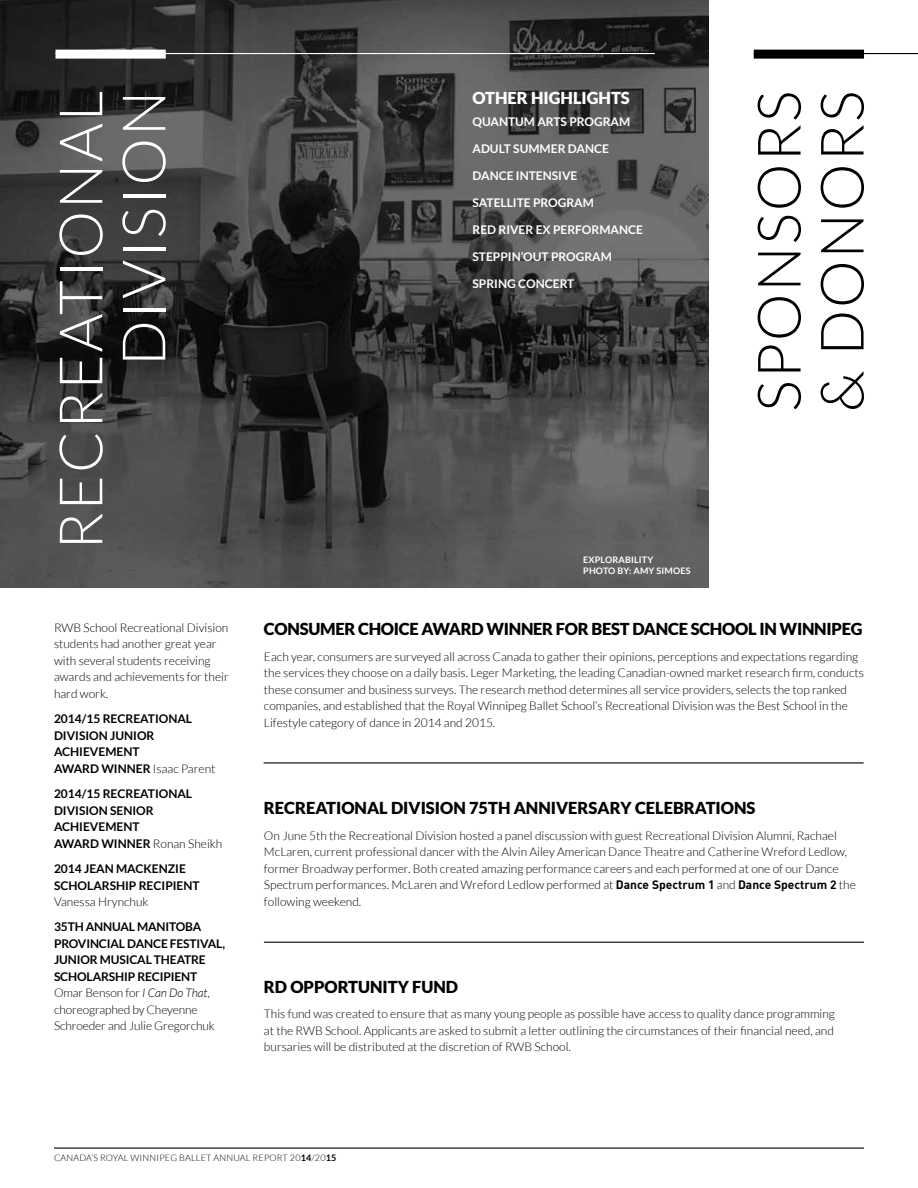
<style>
.page{position:relative;width:918px;height:1188px;background:#fff}
.page>*{position:absolute;margin:0;border:0;box-sizing:border-box;transform-origin:0 0}
.t1{font:300 60px/63px "Lato";letter-spacing:.03em;color:#fff;text-align:right}
.t2{font:300 60px/63px "Lato";letter-spacing:.03em;color:#000}
.t3{font:900 16.5px "Lato";color:#000}
.t4{font:900 16.5px "Lato";color:#fff}
.t5{font:300 12px/16.5px "Lato";color:#000}
.t6{font:700 12px/16.5px "Lato";color:#000}
.t7{font:700 12px "Lato";color:#fff}
.t8{font:300 9px "Lato";letter-spacing:.02em;color:#000}
.t9{font:700 9px/10.8px "Lato";letter-spacing:.02em;color:#fff}
.s1{font-weight:300}
.s2{font-weight:300;font-style:italic}
.s3{font-family:"DIN";font-weight:700}
.s4{font-weight:700}
</style>
<div class="page">
<hr style="left:54px;top:1148px;width:810px;height:1px;background:#000">
<img style="left:0;top:0;width:708px;height:588px">
<div style="left:754px;top:50px;width:110px;height:9px;background:#000"></div>
<hr style="left:754px;top:53px;width:164px;height:1px;background:#000">
<div style="left:56px;top:50px;width:110px;height:9px;background:#fff"></div>
<hr style="left:56px;top:53px;width:599px;height:1px;background:#fff">
<hr style="left:264px;top:762px;width:600px;height:1px;background:#000">
<hr style="left:264px;top:942px;width:600px;height:1px;background:#000">
<h1 class="t1" style="left:50px;top:550px;width:461px;rotate:-90deg">RECREATIONAL<br>DIVISION</h1>
<h2 class="t4" style="left:472px;top:88px;width:159px">OTHER HIGHLIGHTS</h2>
<p class="t7" style="left:472px;top:115px;width:159px">QUANTUM ARTS PROGRAM</p>
<p class="t7" style="left:472px;top:142px;width:138px">ADULT SUMMER DANCE</p>
<p class="t7" style="left:472px;top:169px;width:106px">DANCE INTENSIVE</p>
<p class="t7" style="left:472px;top:196px;width:123px">SATELLITE PROGRAM</p>
<p class="t7" style="left:472px;top:223px;width:172px">RED RIVER EX PERFORMANCE</p>
<p class="t7" style="left:472px;top:250px;width:141px">STEPPIN’OUT PROGRAM</p>
<p class="t7" style="left:472px;top:277px;width:103px">SPRING CONCERT</p>
<p class="t9" style="left:583px;top:555px;width:109px">EXPLORABILITY<br>PHOTO BY: AMY SIMOES</p>
<h1 class="t2" style="left:748px;top:412px;width:323px;rotate:-90deg">SPONSORS &amp; DONORS</h1>
<p class="t5" style="left:54px;top:619px;width:176px">RWB School Recreational Division students had another great year with several students receiving awards and achievements for their hard work.</p>
<p class="t6" style="left:54px;top:710px;width:163px">2014/15 RECREATIONAL<br>DIVISION JUNIOR<br>ACHIEVEMENT<br>AWARD WINNER <span class="s1">Isaac Parent</span></p>
<p class="t6" style="left:54px;top:785px;width:170px">2014/15 RECREATIONAL<br>DIVISION SENIOR<br>ACHIEVEMENT<br>AWARD WINNER <span class="s1">Ronan Sheikh</span></p>
<p class="t6" style="left:54px;top:860px;width:147px">2014 JEAN MACKENZIE<br>SCHOLARSHIP RECIPIENT</p>
<p class="t5" style="left:54px;top:894px;width:96px">Vanessa Hrynchuk</p>
<p class="t6" style="left:54px;top:919px;width:173px">35TH ANNUAL MANITOBA<br>PROVINCIAL DANCE FESTIVAL,<br>JUNIOR MUSICAL THEATRE<br>SCHOLARSHIP RECIPIENT<br><span class="s1">Omar Benson for</span> <span class="s2">I Can Do That</span><span class="s1">, choreographed by Cheyenne<br>Schroeder and Julie Gregorchuk</span></p>
<h2 class="t3" style="left:264px;top:620px;width:600px">CONSUMER CHOICE AWARD WINNER FOR BEST DANCE SCHOOL IN WINNIPEG</h2>
<p class="t5" style="left:264px;top:648px;width:602px">Each year, consumers are surveyed all across Canada to gather their opinions, perceptions and expectations regarding the services they choose on a daily basis. Leger Marketing, the leading Canadian-owned market research firm, conducts these consumer and business surveys. The research method determines all service providers, selects the top ranked companies, and established that the Royal Winnipeg Ballet School’s Recreational Division was the Best School in the Lifestyle category of dance in 2014 and 2015.</p>
<h2 class="t3" style="left:264px;top:798px;width:493px">RECREATIONAL DIVISION 75TH ANNIVERSARY CELEBRATIONS</h2>
<p class="t5" style="left:264px;top:827px;width:593px">On June 5th the Recreational Division hosted a panel discussion with guest Recreational Division Alumni, Rachael McLaren, current professional dancer with the Alvin Ailey American Dance Theatre and Catherine Wreford Ledlow, former Broadway performer. Both created amazing performance careers and each performed at one of our Dance Spectrum performances. McLaren and Wreford Ledlow performed at <span class="s3">Dance Spectrum 1</span> and <span class="s3">Dance Spectrum 2</span> the following weekend.</p>
<h2 class="t3" style="left:264px;top:977px;width:196px">RD OPPORTUNITY FUND</h2>
<p class="t5" style="left:264px;top:1006px;width:573px;text-align:justify">This fund was created to ensure that as many young people as possible have access to quality dance programming at the RWB School. Applicants are asked to submit a letter outlining the circumstances of their financial need, and bursaries will be distributed at the discretion of RWB School.</p>
<p class="t8" style="left:54px;top:1153px;width:284px">CANADA’S ROYAL WINNIPEG BALLET ANNUAL REPORT 20<span class="s4">14</span>/20<span class="s4">15</span></p>
</div>
